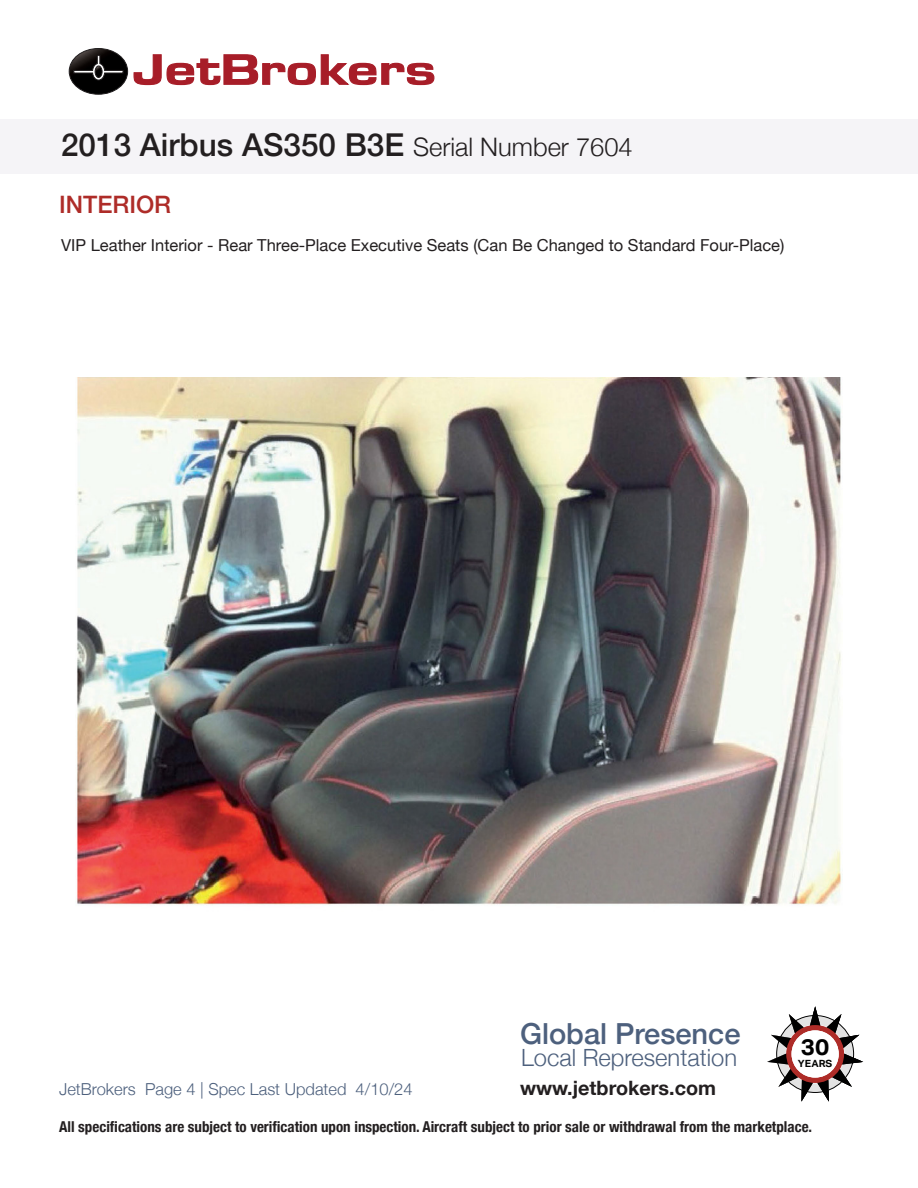
<style>
.page{position:relative;width:918px;height:1188px;background:#fff}
.page>*{position:absolute;margin:0;border:0;box-sizing:border-box;transform-origin:0 0}
.t1{font:500 31.5px "Helvetica Neue";color:#231f20}
.t2{font:500 29.1px "Helvetica Neue";color:#4d607d}
.t3{font:500 24px "Helvetica Neue";color:#ae2c28}
.t4{font:300 23.7px "Helvetica Neue";color:#4d607d}
.t5{font:700 22.65px "Aktiv Grotesk";color:#000;scale:1.06 1}
.t6{font:700 19.8px "Helvetica Neue";color:#231f20}
.t7{font:16.5px "Helvetica Neue";color:#231f20}
.t8{font:300 16.5px "Helvetica Neue";color:#4d607d}
.t9{font:700 condensed 15px "Helvetica Neue";color:#231f20}
.t10{font:700 9.9px "Aktiv Grotesk";color:#000;scale:1.06 1}
.s1{font-weight:300;font-size:25.5px}
</style>
<div class="page">
<div style="left:1px;top:120px;width:917px;height:54px;background:#f5f4f7"></div>
<svg style="left:68px;top:48px;width:367px;height:47px"></svg>
<img style="left:76px;top:378px;width:766px;height:528px">
<svg style="left:767px;top:1006px;width:96px;height:96px"></svg>
<div style="left:786px;top:1025px;width:58px;height:58px;background:#ae2c28;border-radius:50%"></div>
<div style="left:777px;top:1015px;width:77px;height:78px;border:1px solid #000;border-radius:50%"></div>
<div style="left:792px;top:1030px;width:47px;height:48px;background:#fff;border-radius:50%"></div>
<p class="t1" style="left:61px;top:119px;width:573px">2013 Airbus AS350 B3E <span class="s1">Serial Number 7604</span></p>
<p class="t3" style="left:59px;top:185px;width:114px">INTERIOR</p>
<p class="t7" style="left:61px;top:233px;width:725px">VIP Leather Interior - Rear Three-Place Executive Seats (Can Be Changed to Standard Four-Place)</p>
<p class="t2" style="left:520px;top:1010px;width:222px">Global Presence</p>
<p class="t4" style="left:521px;top:1039px;width:217px">Local Representation</p>
<h3 class="t5" style="left:801px;top:1034px;width:28px">28</h3>
<p class="t10" style="left:798px;top:1058px;width:34px">YEARS</p>
<h3 class="t5" style="left:801px;top:1034px;width:28px">30</h3>
<p class="t8" style="left:59px;top:1075px;width:355px">JetBrokers Page 4 | Spec Last Updated 4/10/24</p>
<p class="t6" style="left:520px;top:1072px;width:197px">www.jetbrokers.com</p>
<p class="t9" style="left:59px;top:1114px;width:755px">All specifications are subject to verification upon inspection. Aircraft subject to prior sale or withdrawal from the marketplace.</p>
</div>
